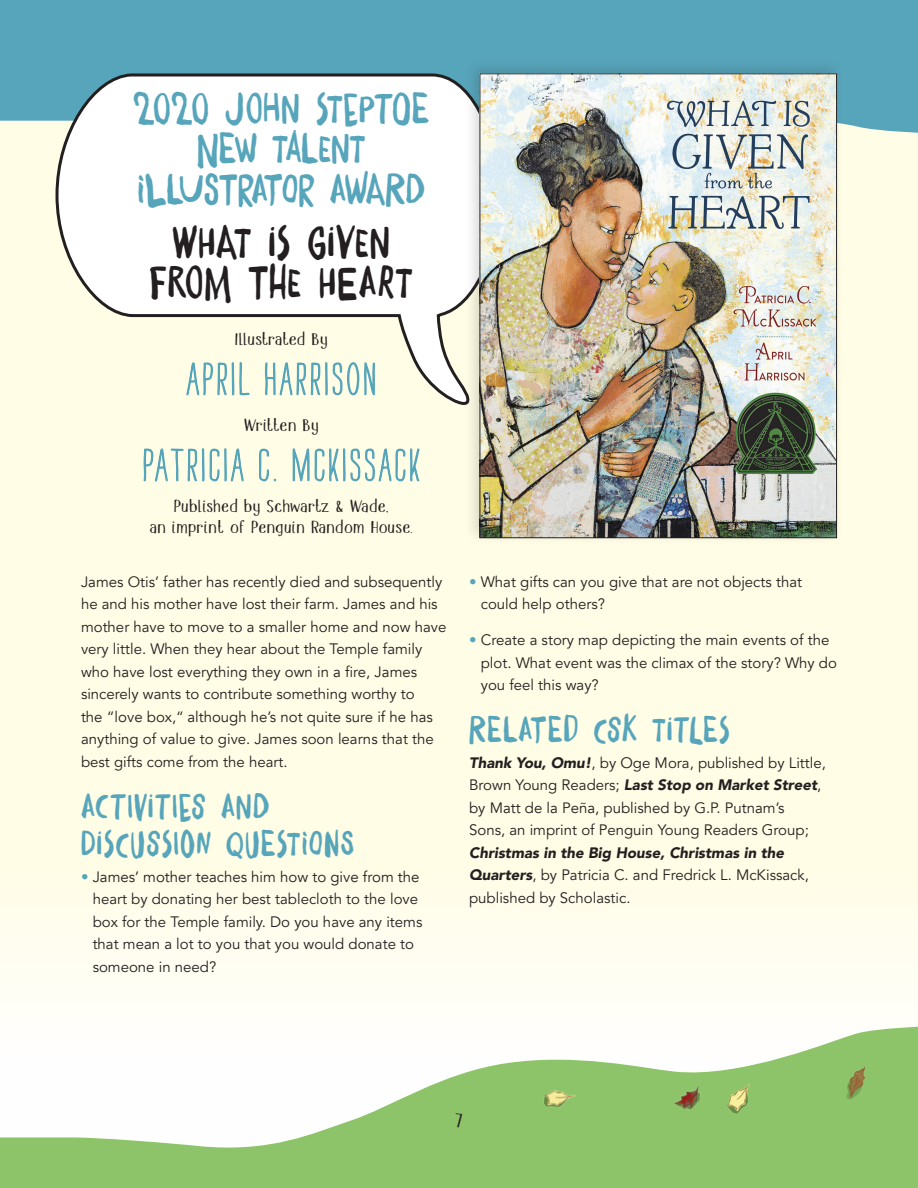
<style>
.page{position:relative;width:918px;height:1188px;background:#fff}
.page>*{position:absolute;margin:0;border:0;box-sizing:border-box;transform-origin:0 0}
.t1{font:42px/40.5px "Daft Brush";letter-spacing:.03em;color:#231f20;text-align:center}
.t2{font:39px/40.5px "Daft Brush";letter-spacing:.005em;color:#57a5bb;text-align:center}
.subheads{font:33px/37.5px "Daft Brush";letter-spacing:.05em;color:#57a5bb}
.t3{font:18px "Mandolin";color:#231f20}
.body{font:15px/22.5px "Avenir Book 2";color:#231f20}
.book_info{font:15px/21px "Mandolin";letter-spacing:.015em;color:#231f20;text-align:center}
.book_info-2{font:15px "Mandolin";letter-spacing:-.01em;color:#231f20}
.s1{font-family:"Avenir"}
.s2{color:#57a5bb}
.s3{font-family:"Avenir";font-weight:900;font-style:italic}
</style>
<div class="page">
<div style="left:0;top:0;width:918px;height:1156px;background:#fffde5"></div>
<svg style="left:0;top:1026px;width:918px;height:162px;background:#bedda8"></svg>
<div style="left:0;top:0;width:918px;height:133px;background:#57a5bb"></div>
<svg style="left:54px;top:72px;width:410px;height:333px;background:#f5f6f3"></svg>
<div style="left:464px;top:58px;width:380px;height:487px;background:#231f20;opacity:.16"></div>
<img style="left:482px;top:75px;width:353px;height:461px">
<svg style="left:143px;top:340px;width:107px;height:142px"></svg>
<svg style="left:258px;top:322px;width:162px;height:160px"></svg>
<img style="left:833px;top:1066px;width:40px;height:43px">
<img style="left:540px;top:1080px;width:36px;height:35px">
<img style="left:728px;top:1085px;width:21px;height:29px">
<img style="left:673px;top:1077px;width:33px;height:36px">
<p class="t2" style="left:134px;top:89px;width:296px">2020 JOHN STEPTOE<br>NEW TALENT<br>ILLUSTRATOR AWARD</p>
<p class="t1" style="left:150px;top:223px;width:264px">WHAT IS GIVEN<br>FROM THE HEART</p>
<p class="book_info-2" style="left:235px;top:329px;width:94px">Illustrated By</p>
<p class="book_info-2" style="left:244px;top:415px;width:76px">Written By</p>
<p class="book_info" style="left:150px;top:496px;width:265px">Published by Schwartz &amp; Wade,<br>an imprint of Penguin Random House.</p>
<p class="body" style="left:81px;top:570px;width:367px"><span class="s1">James Otis’ father has recently died and subsequently </span>he and his mother have lost their farm. James and his mother have to move to a smaller home and now have very little. When they hear about the Temple family <span class="s1">who have lost everything they own in a fire, James </span>sincerely wants to contribute something worthy to<br><span class="s1">the “love box,“ although he’s not quite sure if he has </span>anything of value to give. James soon learns that the best gifts come from the heart.</p>
<p class="subheads" style="left:81px;top:788px;width:272px">ACTIVITIES AND<br>DISCUSSION QUESTIONS</p>
<p class="body" style="left:93px;top:866px;width:331px;text-indent:-12px"><span class="s2">•</span> <span class="s1">James’ mother teaches him how to give from the </span>heart by donating her best tablecloth to the love box for the Temple family. Do you have any items that mean a lot to you that you would donate to someone in need?</p>
<p class="body" style="left:481px;top:570px;width:323px;text-indent:-12px"><span class="s2">•</span> What gifts can you give that are not objects that could help others?</p>
<p class="body" style="left:481px;top:629px;width:358px;text-indent:-12px"><span class="s2">•</span> Create a story map depicting the main events of the plot. What event was the climax of the story? Why do you feel this way?</p>
<p class="subheads" style="left:469px;top:711px;width:262px">RELATED CSK TITLES</p>
<p class="body" style="left:469px;top:752px;width:358px"><span class="s3">Thank You, Omu!</span>, by Oge Mora, published by Little, Brown Young Readers; <span class="s3">Last Stop on Market Street</span>, <span class="s1">by Matt de la Peña, published by G.P. Putnam’s<br></span>Sons, an imprint of Penguin Young Readers Group; <span class="s3">Christmas in the Big House, Christmas in the Quarters</span>, by Patricia C. and Fredrick L. McKissack, published by Scholastic.</p>
<p class="t3" style="left:455px;top:1108px;width:10px">7</p>
</div>
